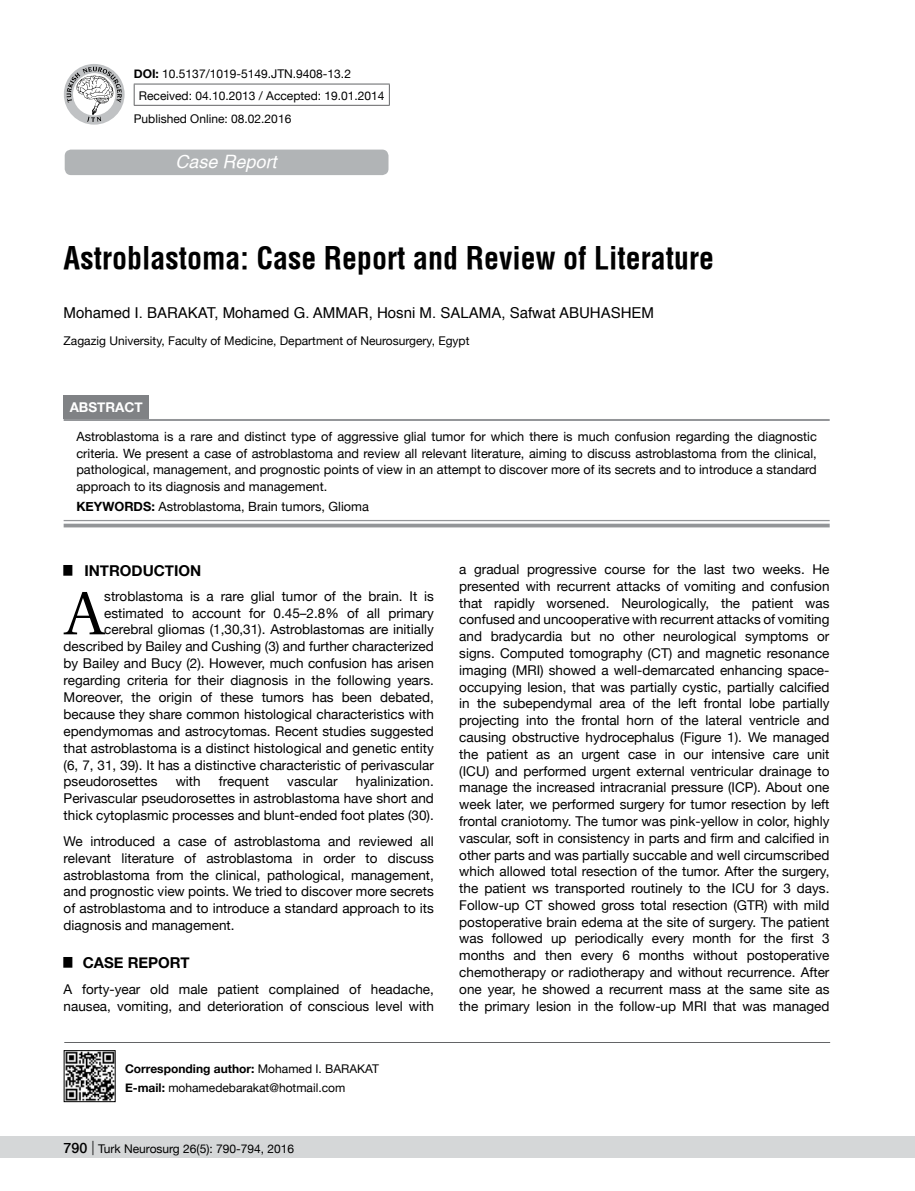
<style>
.page{position:relative;width:915px;height:1191px;background:#fff}
.page>*{position:absolute;margin:0;border:0;box-sizing:border-box;transform-origin:0 0}
.t1{font:61.2px "Utopia";color:#000}
.t2{font:700 30px "Helvetica Condens";color:#000}
.t3{font:italic 500 18px "Helvetica";color:#fff}
.t4{font:15px "Helvetica";color:#000}
.t5{font:700 15px "Helvetica Neue";color:#000}
.t6{font:13.5px/16.8px "Helvetica Neue";color:#000;text-align:justify}
.t7{font:700 13.5px "Helvetica Neue";color:#fff}
.t8{font:12.75px/16.5px "Helvetica Neue";color:#000;text-align:justify}
.t9{font:700 12.75px "Helvetica Neue";color:#000}
.t10{font:12px/18.6px "Helvetica Neue";color:#000}
.s1{font-weight:700}
.s2{font-weight:500;font-size:14.25px}
.s3{font-weight:300;font-size:14.25px}
</style>
<div class="page">
<div style="left:0;top:1136px;width:914px;height:22px;background:#d5d7d8"></div>
<div style="left:65px;top:150px;width:323px;height:25px;background:#b1b4b6;border-radius:6px"></div>
<hr style="left:64px;top:1042px;width:765px;height:1px;background:#636466">
<hr style="left:134px;top:84px;width:255px;height:1px;background:#636466">
<svg style="left:134px;top:84px;width:1px;height:21px"></svg>
<svg style="left:389px;top:84px;width:1px;height:21px"></svg>
<hr style="left:134px;top:105px;width:255px;height:1px;background:#636466">
<div style="left:64px;top:64px;width:60px;height:61px;background:#c0c2c4;border-radius:50%"></div>
<svg style="left:67px;top:67px;width:55px;height:55px"></svg>
<img style="left:66px;top:1052px;width:47px;height:47px">
<div style="left:64px;top:1050px;width:51px;height:51px;border:1px solid #000"></div>
<div style="left:64px;top:396px;width:85px;height:23px;background:#808285"></div>
<div style="left:64px;top:520px;width:765px;height:7px;background:#f4f4f5"></div>
<hr style="left:64px;top:419px;width:765px;height:1px;background:#939598">
<hr style="left:64px;top:420px;width:765px;height:1px;background:#939598">
<hr style="left:64px;top:520px;width:765px;height:1px;background:#939598">
<svg style="left:64px;top:523px;width:765px;height:4px;background:#a5a7a9"></svg>
<p class="t10" style="left:139px;top:63px;width:247px;line-height:21.9px;text-indent:-5px"><span class="s1">DOI:</span> 10.5137/1019-5149.JTN.9408-13.2<br>Received: 04.10.2013 / Accepted: 19.01.2014</p>
<p class="t10" style="left:134px;top:110px;width:159px">Published Online: 08.02.2016</p>
<h3 class="t3" style="left:175px;top:151px;width:103px">Case Report</h3>
<h2 class="t2" style="left:64px;top:240px;width:652px">Astroblastoma: Case Report and Review of Literature</h2>
<p class="t4" style="left:64px;top:301px;width:591px">Mohamed I. BARAKAT, Mohamed G. AMMAR, Hosni M. SALAMA, Safwat ABUHASHEM</p>
<p class="t10" style="left:64px;top:332px;width:407px">Zagazig University, Faculty of Medicine, Department of Neurosurgery, Egypt</p>
<p class="t7" style="left:70px;top:397px;width:75px">ABSTRACT</p>
<p class="t8" style="left:76px;top:429px;width:741px">Astroblastoma is a rare and distinct type of aggressive glial tumor for which there is much confusion regarding the diagnostic criteria. We present a case of astroblastoma and review all relevant literature, aiming to discuss astroblastoma from the clinical, pathological, management, and prognostic points of view in an attempt to discover more of its secrets and to introduce a standard approach to its diagnosis and management.</p>
<p class="t9" style="left:76px;top:497px;width:49px">Keywords</p>
<p class="t8" style="left:151px;top:499px;width:219px"><span class="s1">:</span> Astroblastoma, Brain tumors, Glioma</p>
<p class="t5" style="left:64px;top:559px;width:139px"><sup>█</sup> INTRODUCTION</p>
<h1 class="t1" style="left:65px;top:578px;width:40px">A</h1>
<p class="t6" style="left:104px;top:589px;width:331px">stroblastoma is a rare glial tumor of the brain. It is</p>
<p class="t6" style="left:104px;top:605px;width:331px">estimated to account for 0.45–2.8% of all primary</p>
<p class="t6" style="left:104px;top:622px;width:331px">cerebral gliomas (1,30,31). Astroblastomas are initially</p>
<p class="t6" style="left:64px;top:639px;width:371px">described by Bailey and Cushing (3) and further characterized</p>
<p class="t6" style="left:64px;top:655px;width:371px">by Bailey and Bucy (2). However, much confusion has arisen</p>
<p class="t6" style="left:64px;top:672px;width:371px">regarding criteria for their diagnosis in the following years.</p>
<p class="t6" style="left:64px;top:689px;width:371px">Moreover, the origin of these tumors has been debated,</p>
<p class="t6" style="left:64px;top:706px;width:371px">because they share common histological characteristics with</p>
<p class="t6" style="left:64px;top:723px;width:371px">ependymomas and astrocytomas. Recent studies suggested</p>
<p class="t6" style="left:64px;top:740px;width:371px">that astroblastoma is a distinct histological and genetic entity</p>
<p class="t6" style="left:64px;top:757px;width:371px">(6, 7, 31, 39). It has a distinctive characteristic of perivascular</p>
<p class="t6" style="left:64px;top:774px;width:95px">pseudorosettes</p>
<p class="t6" style="left:176px;top:774px;width:26px">with</p>
<p class="t6" style="left:219px;top:774px;width:52px">frequent</p>
<p class="t6" style="left:287px;top:774px;width:52px">vascular</p>
<p class="t6" style="left:64px;top:774px;width:371px;text-indent:292px">hyalinization.<br>Perivascular pseudorosettes in astroblastoma have short and thick cytoplasmic processes and blunt-ended foot plates (30).</p>
<p class="t6" style="left:64px;top:833px;width:371px">We introduced a case of astroblastoma and reviewed all relevant literature of astroblastoma in order to discuss astroblastoma from the clinical, pathological, management, and prognostic view points. We tried to discover more secrets of astroblastoma and to introduce a standard approach to its diagnosis and management.</p>
<p class="t5" style="left:64px;top:951px;width:127px"><sup>█</sup> CASE REPORT</p>
<p class="t6" style="left:64px;top:981px;width:371px">A forty-year old male patient complained of headache, nausea, vomiting, and deterioration of conscious level with</p>
<p class="t10" style="left:125px;top:1060px;width:255px"><span class="s1">Corresponding author:</span> Mohamed I. BARAKAT<br><span class="s1">E-mail:</span> mohamedebarakat@hotmail.com</p>
<p class="t10" style="left:64px;top:1140px;width:232px"><span class="s2">790</span> <span class="s3">|</span> Turk Neurosurg 26(5): 790-794, 2016</p>
<p class="t6" style="left:459px;top:561px;width:371px">a gradual progressive course for the last two weeks. He presented with recurrent attacks of vomiting and confusion that rapidly worsened. Neurologically, the patient was confused and uncooperative with recurrent attacks of vomiting and bradycardia but no other neurological symptoms or signs. Computed tomography (CT) and magnetic resonance imaging (MRI) showed a well-demarcated enhancing space&shy;occupying lesion, that was partially cystic, partially calcified in the subependymal area of the left frontal lobe partially projecting into the frontal horn of the lateral ventricle and causing obstructive hydrocephalus (Figure 1). We managed the patient as an urgent case in our intensive care unit (ICU) and performed urgent external ventricular drainage to manage the increased intracranial pressure (ICP). About one week later, we performed surgery for tumor resection by left frontal craniotomy. The tumor was pink-yellow in color, highly vascular, soft in consistency in parts and firm and calcified in other parts and was partially succable and well circumscribed which allowed total resection of the tumor. After the surgery, the patient ws transported routinely to the ICU for 3 days.<br>Follow-up CT showed gross total resection (GTR) with mild postoperative brain edema at the site of surgery. The patient was followed up periodically every month for the first 3 months and then every 6 months without postoperative chemotherapy or radiotherapy and without recurrence. After one year, he showed a recurrent mass at the same site as the primary lesion in the follow-up MRI that was managed</p>
</div>
